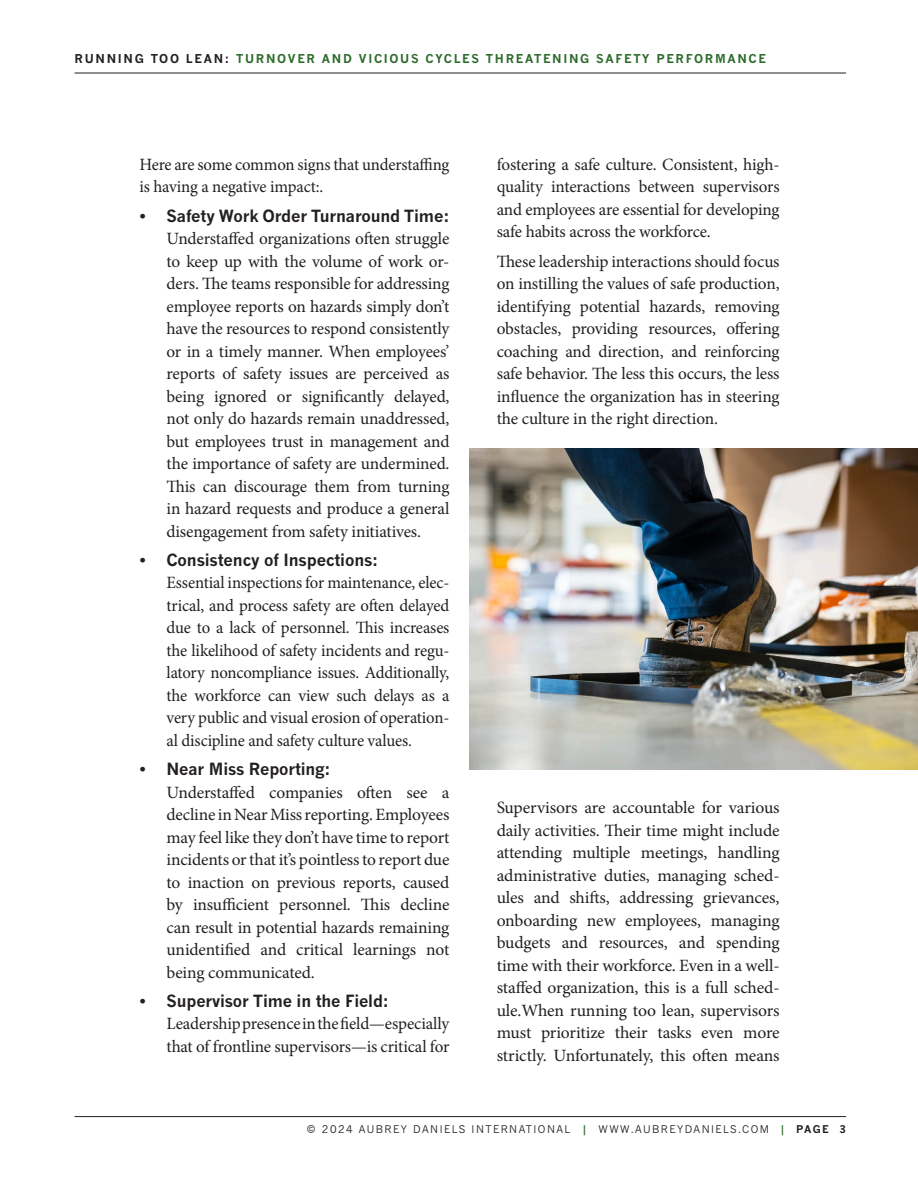
<style>
.page{position:relative;width:918px;height:1188px;background:#fff}
.page>*{position:absolute;margin:0;border:0;box-sizing:border-box;transform-origin:0 0}
.Body_Text_No_Indent{font:17.25px/22.5px "Minion Pro";letter-spacing:-.01em;color:#231f20;text-align:justify}
.t1{font:700 16.5px "News Gothic MT Pro";letter-spacing:-.01em;color:#231f20}
.t2{font:700 12px "News Gothic MT Pro";letter-spacing:.14em;color:#2d6b2c}
.t3{font:10.5px "News Gothic MT Pro";letter-spacing:.14em;color:#231f20}
.s1{color:#231f20}
.s2{font-weight:700;color:#2d6b2c}
.s3{font-weight:700}
</style>
<div class="page">
<hr style="left:75px;top:73px;width:771px;height:1px;background:#231f20">
<hr style="left:75px;top:1116px;width:771px;height:1px;background:#231f20">
<img style="left:470px;top:448px;width:448px;height:322px">
<p class="t2" style="left:75px;top:51px;width:693px"><span class="s1">RUNNING TOO LEAN:</span> TURNOVER AND VICIOUS CYCLES THREATENING SAFETY PERFORMANCE</p>
<p class="Body_Text_No_Indent" style="left:140px;top:153px;width:311px">Here are some common signs that understaffing is having a negative impact:.</p>
<p class="t1" style="left:140px;top:206px;width:311px">• Safety Work Order Turnaround Time:</p>
<p class="Body_Text_No_Indent" style="left:167px;top:228px;width:284px">Understaffed organizations often struggle to keep up with the volume of work or&shy;ders. The teams responsible for addressing employee reports on hazards simply don’t have the resources to respond consistently or in a timely manner. When employees’ reports of safety issues are perceived as being ignored or significantly delayed, not only do hazards remain unaddressed, but employees trust in management and the importance of safety are undermined.<br>This can discourage them from turning in hazard requests and produce a general disengagement from safety initiatives.</p>
<p class="t1" style="left:140px;top:550px;width:240px">• Consistency of Inspections:</p>
<p class="Body_Text_No_Indent" style="left:167px;top:572px;width:284px">Essential inspections for maintenance, elec&shy;trical, and process safety are often delayed due to a lack of personnel. This increases the likelihood of safety incidents and regu&shy;latory noncompliance issues. Additionally, the workforce can view such delays as a very public and visual erosion of operation&shy;al discipline and safety culture values.</p>
<p class="t1" style="left:140px;top:759px;width:193px">• Near Miss Reporting:</p>
<p class="Body_Text_No_Indent" style="left:167px;top:781px;width:284px">Understaffed companies often see a decline in Near Miss reporting. Employees may feel like they don’t have time to report incidents or that it’s pointless to report due to inaction on previous reports, caused by insufficient personnel. This decline can result in potential hazards remaining unidentified and critical learnings not being communicated.</p>
<p class="t1" style="left:140px;top:991px;width:251px">• Supervisor Time in the Field:</p>
<p class="Body_Text_No_Indent" style="left:167px;top:1013px;width:284px">Leadership presence in the field—especially that of frontline supervisors—is critical for</p>
<p class="Body_Text_No_Indent" style="left:497px;top:153px;width:284px">fostering a safe culture. Consistent, high&shy;quality interactions between supervisors and employees are essential for developing safe habits across the workforce.</p>
<p class="Body_Text_No_Indent" style="left:497px;top:250px;width:284px">These leadership interactions should focus on instilling the values of safe production, identifying potential hazards, removing obstacles, providing resources, offering coaching and direction, and reinforcing safe behavior. The less this occurs, the less influence the organization has in steering the culture in the right direction.</p>
<p class="Body_Text_No_Indent" style="left:497px;top:797px;width:284px">Supervisors are accountable for various daily activities. Their time might include attending multiple meetings, handling administrative duties, managing sched&shy;ules and shifts, addressing grievances, onboarding new employees, managing budgets and resources, and spending time with their workforce. Even in a well&shy;staffed organization, this is a full sched&shy;ule.When running too lean, supervisors must prioritize their tasks even more strictly. Unfortunately, this often means</p>
<p class="t3" style="left:307px;top:1123px;width:541px">© 2024 AUBREY DANIELS INTERNATIONAL <span class="s2">|</span> WWW.AUBREYDANIELS.COM <span class="s2">|</span> <span class="s3">PAGE 3</span></p>
</div>
